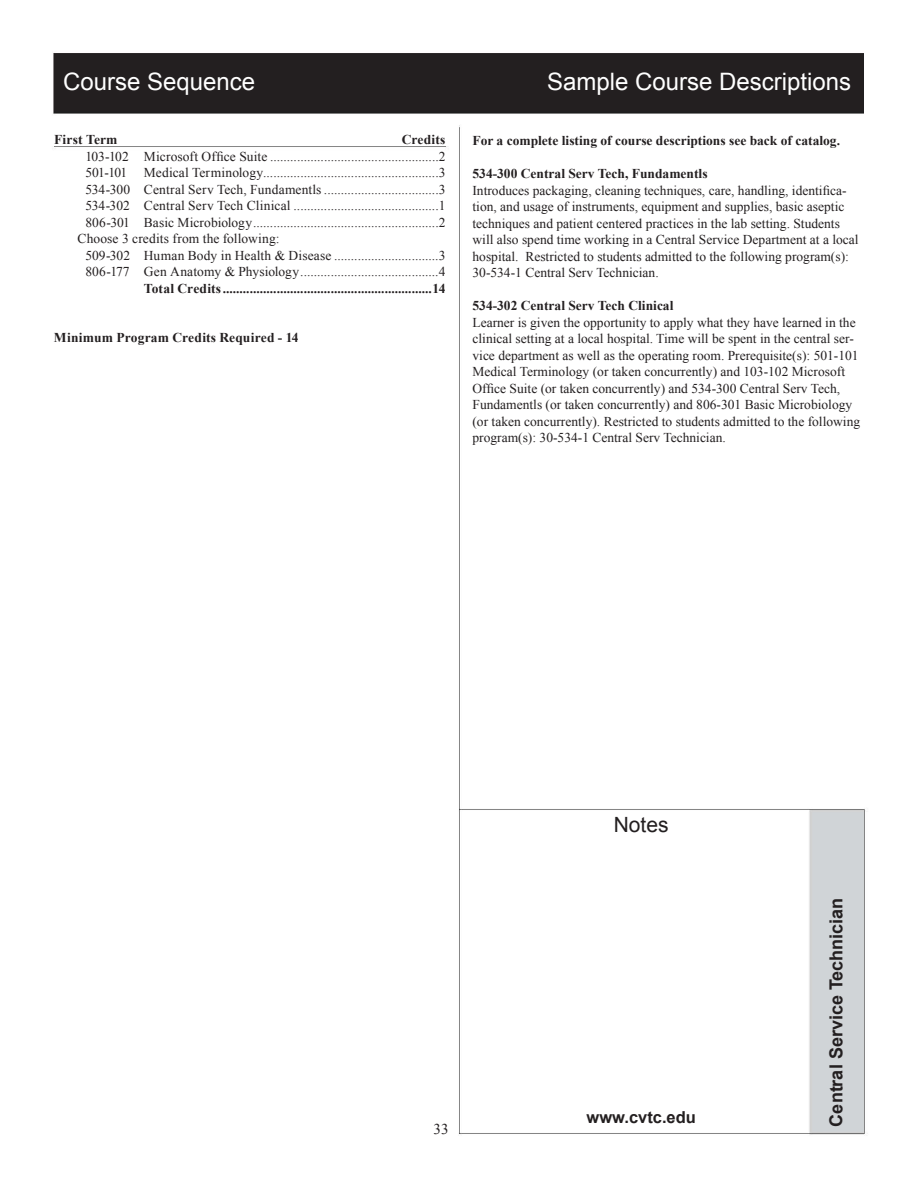
<style>
.page{position:relative;width:918px;height:1188px;background:#fff}
.page>*{position:absolute;margin:0;border:0;box-sizing:border-box;transform-origin:0 0}
.t1{font:24px "Arial";color:#fff}
.t2{font:21px "Arial";color:#231f20}
.t3{font:700 18px "Arial";color:#231f20}
.t4{font:700 16.5px "Arial";color:#231f20}
.t5{font:15px "Times New Roman";color:#231f20}
.t6{font:13.5px/16.5px "Times New Roman";color:#231f20}
.t7{font:700 13.5px "Times New Roman";color:#231f20}
</style>
<div class="page">
<img style="left:53px;top:53px;width:812px;height:1082px">
<h1 class="t1" style="left:63px;top:66px;width:194px">Course Sequence</h1>
<h1 class="t1" style="left:547px;top:66px;width:306px">Sample Course Descriptions</h1>
<p class="t7" style="left:54px;top:130px;width:65px">First Term</p>
<p class="t7" style="left:402px;top:130px;width:45px">Credits</p>
<p class="t6" style="left:85px;top:148px;width:362px">103-102 Microsoft Office Suite ..................................................2</p>
<p class="t6" style="left:85px;top:164px;width:361px">501-101 Medical Terminology....................................................3</p>
<p class="t6" style="left:85px;top:181px;width:361px">534-300 Central Serv Tech, Fundamentls ..................................3</p>
<p class="t6" style="left:85px;top:197px;width:361px">534-302 Central Serv Tech Clinical ...........................................1</p>
<p class="t6" style="left:85px;top:214px;width:362px">806-301 Basic Microbiology.......................................................2</p>
<p class="t6" style="left:78px;top:230px;width:203px">Choose 3 credits from the following:</p>
<p class="t6" style="left:85px;top:247px;width:361px">509-302 Human Body in Health &amp; Disease ...............................3</p>
<p class="t6" style="left:85px;top:263px;width:361px">806-177 Gen Anatomy &amp; Physiology.........................................4</p>
<p class="t7" style="left:144px;top:279px;width:303px">Total Credits..............................................................14</p>
<p class="t7" style="left:54px;top:328px;width:246px">Minimum Program Credits Required - 14</p>
<p class="t7" style="left:472px;top:131px;width:369px">For a complete listing of course descriptions see back of catalog.</p>
<p class="t7" style="left:472px;top:164px;width:237px">534-300 Central Serv Tech, Fundamentls</p>
<p class="t6" style="left:472px;top:182px;width:375px;text-align:justify">Introduces packaging, cleaning techniques, care, handling, identifica&shy;tion, and usage of instruments, equipment and supplies, basic aseptic techniques and patient centered practices in the lab setting. Students</p>
<p class="t6" style="left:472px;top:231px;width:388px">will also spend time working in a Central Service Department at a local hospital. Restricted to students admitted to the following program(s):<br>30-534-1 Central Serv Technician.</p>
<p class="t7" style="left:472px;top:296px;width:203px">534-302 Central Serv Tech Clinical</p>
<p class="t6" style="left:472px;top:314px;width:385px">Learner is given the opportunity to apply what they have learned in the clinical setting at a local hospital. Time will be spent in the central ser-</p>
<p class="t6" style="left:472px;top:347px;width:388px">vice department as well as the operating room. Prerequisite(s): 501-101</p>
<p class="t6" style="left:472px;top:363px;width:374px">Medical Terminology (or taken concurrently) and 103-102 Microsoft</p>
<p class="t6" style="left:472px;top:380px;width:369px">Office Suite (or taken concurrently) and 534-300 Central Serv Tech,</p>
<p class="t6" style="left:472px;top:396px;width:389px">Fundamentls (or taken concurrently) and 806-301 Basic Microbiology (or taken concurrently). Restricted to students admitted to the following program(s): 30-534-1 Central Serv Technician.</p>
<p class="t5" style="left:434px;top:1119px;width:16px">33</p>
<h2 class="t2" style="left:614px;top:811px;width:56px">Notes</h2>
<p class="t4" style="left:587px;top:1106px;width:111px">www.cvtc.edu</p>
<p class="t3" style="left:824px;top:1126px;width:230px;rotate:-90deg">Central Service Technician</p>
</div>
